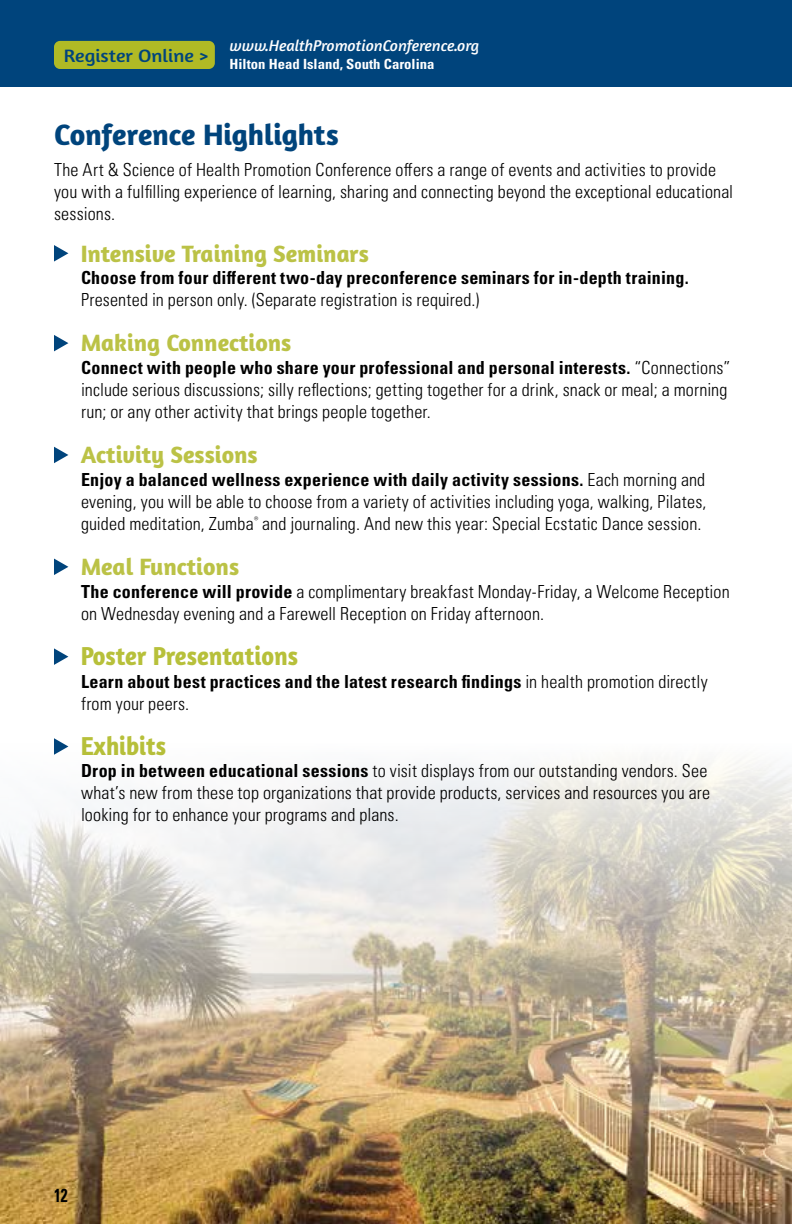
<style>
.page{position:relative;width:792px;height:1224px;background:#fff}
.page>*{position:absolute;margin:0;border:0;box-sizing:border-box;transform-origin:0 0}
.t1{font:700 30px "Amaranth";letter-spacing:-.005em;color:#00447c}
.t2{font:700 26.4px "Amaranth";color:#b7c03a;scale:.93 1}
.t3{font:700 24px "Amaranth";color:#bbc246}
.t4{font:700 condensed 18.8px "Univers LT Pro";color:#000;scale:.82 1}
.t5{font:18.2px "Amaranth";color:#00447c;scale:1.1 1}
.t6{font:300 condensed 18px/22px "Univers LT Pro";letter-spacing:.01em;color:#000}
.t7{font:700 condensed 18px/22px "Univers LT Pro";letter-spacing:.015em;color:#000}
.t8{font:italic 16px "Amaranth";color:#fff}
.t9{font:700 condensed 14px "Univers LT Pro";color:#fff;scale:1.05 1}
.s1{font-weight:700}
.s2{font-weight:300}
</style>
<div class="page">
<div style="left:0;top:0;width:792px;height:86px;background:#00447c"></div>
<div style="left:54px;top:41px;width:161px;height:28px;background:#b0ba25;border-radius:6px"></div>
<svg style="left:54px;top:245px;width:14px;height:17px"></svg>
<svg style="left:54px;top:335px;width:14px;height:16px"></svg>
<svg style="left:54px;top:447px;width:14px;height:16px"></svg>
<svg style="left:54px;top:559px;width:14px;height:16px"></svg>
<svg style="left:54px;top:648px;width:14px;height:17px"></svg>
<svg style="left:54px;top:738px;width:10px;height:6px"></svg>
<img style="left:0;top:744px;width:792px;height:480px">
<p class="t5" style="left:64px;top:45px;width:133px">Register Online &gt;</p>
<p class="t8" style="left:230px;top:36px;width:251px">www.HealthPromotionConference.org</p>
<p class="t9" style="left:230px;top:55px;width:197px">Hilton Head Island, South Carolina</p>
<h1 class="t1" style="left:54px;top:116px;width:286px">Conference Highlights</h1>
<p class="t6" style="left:54px;top:158px;width:681px">The Art &amp; Science of Health Promotion Conference offers a range of events and activities to provide you with a fulfilling experience of learning, sharing and connecting beyond the exceptional educational sessions.</p>
<h3 class="t3" style="left:81px;top:238px;width:290px">Intensive Training Seminars</h3>
<p class="t7" style="left:81px;top:267px;width:609px">Choose from four different two-day preconference seminars for in-depth training.</p>
<p class="t6" style="left:81px;top:288px;width:400px">Presented in person only. (Separate registration is required.)</p>
<h3 class="t3" style="left:81px;top:328px;width:212px">Making Connections</h3>
<p class="t6" style="left:81px;top:356px;width:651px"><span class="s1">Connect with people who share your professional and personal interests.</span> “Connections” include serious discussions; silly reflections; getting together for a drink, snack or meal; a morning run; or any other activity that brings people together.</p>
<h3 class="t3" style="left:81px;top:440px;width:179px">Activity Sessions</h3>
<p class="t6" style="left:81px;top:468px;width:627px;text-align:justify"><span class="s1">Enjoy a balanced wellness experience with daily activity sessions.</span> Each morning and evening, you will be able to choose from a variety of activities including yoga, walking, Pilates, guided meditation, Zumba<sup>®</sup> and journaling. And new this year: Special Ecstatic Dance session.</p>
<h3 class="t3" style="left:81px;top:552px;width:160px">Meal Functions</h3>
<p class="t6" style="left:81px;top:579px;width:650px"><span class="s1">The conference will provide</span> a complimentary breakfast Monday-Friday, a Welcome Reception on Wednesday evening and a Farewell Reception on Friday afternoon.</p>
<h2 class="t2" style="left:81px;top:639px;width:235px">Poster Presentations</h2>
<p class="t7" style="left:81px;top:670px;width:628px">Learn about best practices and the latest research findings <span class="s2">in health promotion directly from your peers.</span></p>
<h2 class="t2" style="left:81px;top:729px;width:93px">Exhibits</h2>
<p class="t6" style="left:81px;top:759px;width:631px"><span class="s1">Drop in between educational sessions</span> to visit displays from our outstanding vendors. See what’s new from these top organizations that provide products, services and resources you are looking for to enhance your programs and plans.</p>
<p class="t4" style="left:54px;top:1184px;width:18px">12</p>
</div>
